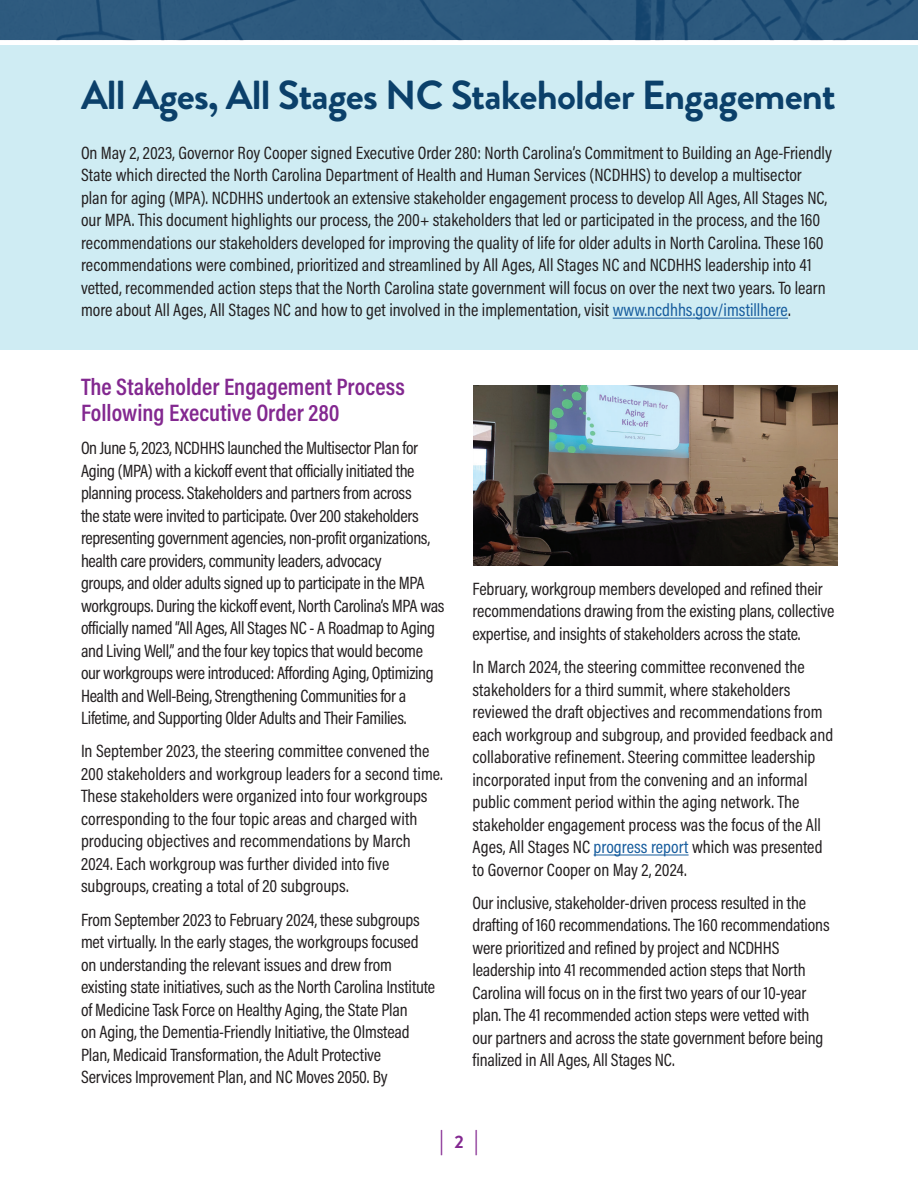
<style>
.page{position:relative;width:918px;height:1188px;background:#fff}
.page>*{position:absolute;margin:0;border:0;box-sizing:border-box;transform-origin:0 0}
.t1{font:700 40.5px "Brandon Grotesque";letter-spacing:-.02em;color:#0b406a}
.t2{font:600 24px/25.5px "Acumin Pro Cond";color:#832890}
.t3{font:700 24px "Brandon Grotesque";color:#832890}
.t4{font:18px/22.5px "Acumin Pro Cond";letter-spacing:-.005em;color:#231f20}
.s1{color:#175d9e}
.s2{font-size:18px}
</style>
<div class="page">
<img style="left:0;top:0;width:918px;height:40px">
<div style="left:0;top:45px;width:918px;height:305px;background:#cfecf3"></div>
<hr style="left:613px;top:318px;width:175px;height:1px;background:#175d9e">
<hr style="left:594px;top:855px;width:95px;height:1px;background:#175d9e">
<img style="left:473px;top:386px;width:365px;height:180px">
<h1 class="t1" style="left:81px;top:67px;width:756px">All Ages, All Stages NC Stakeholder Engagement</h1>
<p class="t4" style="left:81px;top:141px;width:753px">On May 2, 2023, Governor Roy Cooper signed Executive Order 280: North Carolina’s Commitment to Building an Age-Friendly State which directed the North Carolina Department of Health and Human Services (NCDHHS) to develop a multisector plan for aging (MPA). NCDHHS undertook an extensive stakeholder engagement process to develop All Ages, All Stages NC, our MPA. This document highlights our process, the 200+ stakeholders that led or participated in the process, and the 160 recommendations our stakeholders developed for improving the quality of life for older adults in North Carolina. These 160 recommendations were combined, prioritized and streamlined by All Ages, All Stages NC and NCDHHS leadership into 41 vetted, recommended action steps that the North Carolina state government will focus on over the next two years. To learn more about All Ages, All Stages NC and how to get involved in the implementation, visit <span class="s1">www.ncdhhs.gov/imstillhere</span>.</p>
<h3 class="t2" style="left:81px;top:374px;width:325px">The Stakeholder Engagement Process<br>Following Executive Order 280</h3>
<p class="t4" style="left:81px;top:436px;width:365px">On June 5, 2023, NCDHHS launched the Multisector Plan for Aging (MPA) with a kickof event that oficially initiated the planning process. Stakeholders and partners from across<br>the state were invited to participate. Over 200 stakeholders representing government agencies, non-profit organizations, health care providers, community leaders, advocacy<br>groups, and older adults signed up to participate in the MPA workgroups. During the kickof event, North Carolina’s MPA was oficially named “All Ages, All Stages NC - A Roadmap to Aging and Living Well,” and the four key topics that would become our workgroups were introduced: Afording Aging, Optimizing Health and Well-Being, Strengthening Communities for a Lifetime, and Supporting Older Adults and Their Families.</p>
<p class="t4" style="left:81px;top:740px;width:363px">In September 2023, the steering committee convened the 200 stakeholders and workgroup leaders for a second time.<br>These stakeholders were organized into four workgroups corresponding to the four topic areas and charged with producing objectives and recommendations by March 2024. Each workgroup was further divided into five subgroups, creating a total of 20 subgroups.</p>
<p class="t4" style="left:81px;top:908px;width:356px">From September 2023 to February 2024, these subgroups met virtually. In the early stages, the workgroups focused on understanding the relevant issues and drew from existing state initiatives, such as the North Carolina Institute of Medicine Task Force on Healthy Aging, the State Plan<br>on Aging, the Dementia-Friendly Initiative, the Olmstead Plan, Medicaid Transformation, the Adult Protective Services Improvement Plan, and NC Moves 2050. By</p>
<p class="t4" style="left:472px;top:577px;width:363px">February, workgroup members developed and refined their recommendations drawing from the existing plans, collective expertise, and insights of stakeholders across the state.</p>
<p class="t4" style="left:472px;top:655px;width:362px">In March 2024, the steering committee reconvened the stakeholders for a third summit, where stakeholders reviewed the draft objectives and recommendations from each workgroup and subgroup, and provided feedback and collaborative refinement. Steering committee leadership incorporated input from the convening and an informal public comment period within the aging network. The stakeholder engagement process was the focus of the All Ages, All Stages NC <span class="s1">progress report</span> which was presented to Governor Cooper on May 2, 2024.</p>
<p class="t4" style="left:472px;top:891px;width:359px">Our inclusive, stakeholder-driven process resulted in the drafting of 160 recommendations. The 160 recommendations were prioritized and refined by project and NCDHHS leadership into 41 recommended action steps that North Carolina will focus on in the first two years of our 10-year plan. The 41 recommended action steps were vetted with our partners and across the state government before being finalized in All Ages, All Stages NC.</p>
<h2 class="t3" style="left:439px;top:1125px;width:41px">| <span class="s2">2</span> |</h2>
</div>
